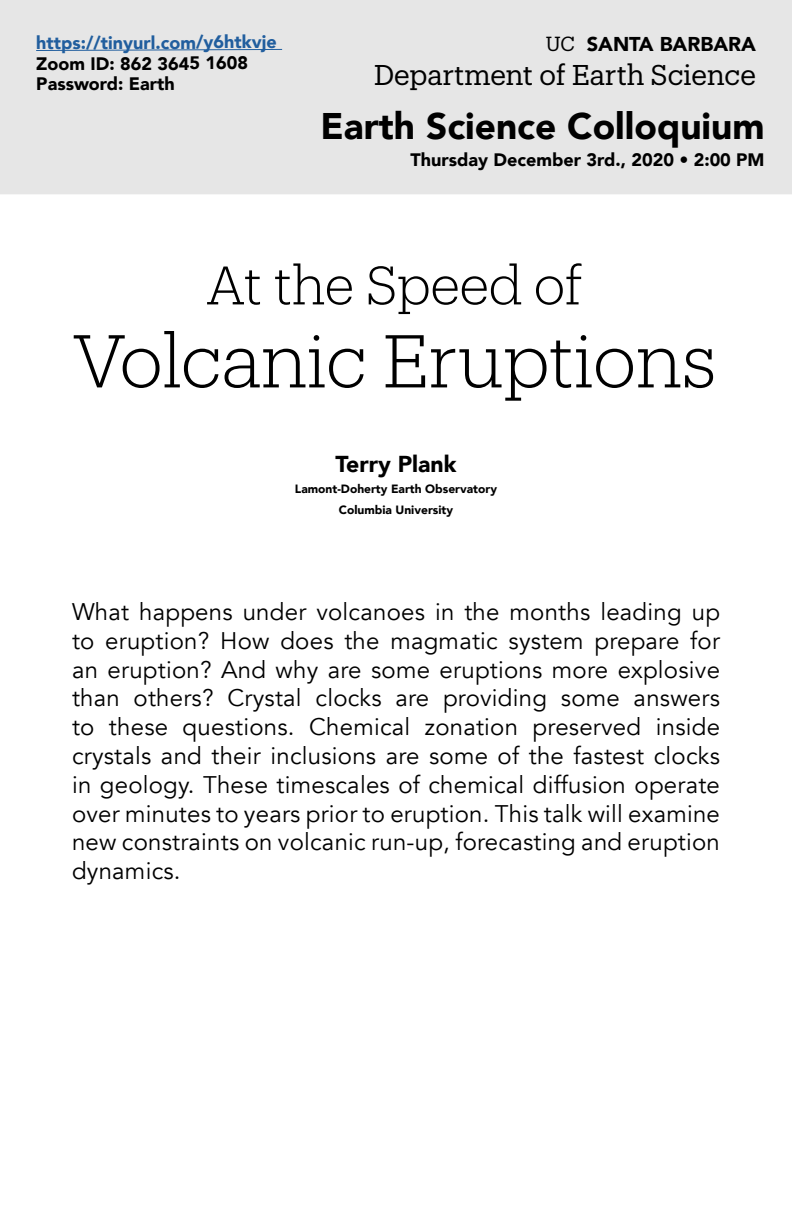
<style>
.page{position:relative;width:792px;height:1224px;background:#fff}
.page>*{position:absolute;margin:0;border:0;box-sizing:border-box;transform-origin:0 0}
.t1{font:300 73px "Produkt";color:#000}
.t2{font:300 53px "Produkt";letter-spacing:-.005em;color:#000}
.t3{font:900 37px "Avenir";color:#000}
.t4{font:28px "Produkt";letter-spacing:-.005em;color:#000}
.t5{font:24px/28.8px "Avenir";letter-spacing:.01em;color:#000;text-align:justify}
.t6{font:900 23px "Avenir";color:#000}
.t7{font:900 20px "Avenir";color:#000}
.t8{font:900 18px/20.1px "Avenir";letter-spacing:-.005em;color:#000}
.t9{font:900 18px "Avenir";color:#215e9e}
.t10{font:900 12px/21px "Avenir";color:#000;text-align:center}
.s1{font-family:"Produkt";font-weight:400}
</style>
<div class="page">
<div style="left:0;top:0;width:792px;height:194px;background:#e6e6e6"></div>
<svg style="left:35px;top:49px;width:248px;height:2px"></svg>
<p class="t9" style="left:36px;top:27px;width:242px">https://tinyurl.com/y6htkvje</p>
<p class="t8" style="left:36px;top:53px;width:213px">Zoom ID: 862 3645 1608<br>Password: Earth</p>
<p class="t7" style="left:546px;top:27px;width:212px"><span class="s1">UC</span> SANTA BARBARA</p>
<p class="t4" style="left:374px;top:55px;width:383px">Department of Earth Science</p>
<h3 class="t3" style="left:321px;top:95px;width:445px">Earth Science Colloquium</h3>
<p class="t8" style="left:410px;top:150px;width:356px">Thursday December 3rd., 2020 • 2:00 PM</p>
<h2 class="t2" style="left:206px;top:249px;width:378px">At the Speed of</h2>
<h1 class="t1" style="left:73px;top:312px;width:645px">Volcanic Eruptions</h1>
<p class="t6" style="left:336px;top:444px;width:122px">Terry Plank</p>
<p class="t10" style="left:295px;top:478px;width:204px">Lamont-Doherty Earth Observatory<br>Columbia University</p>
<p class="t5" style="left:72px;top:598px;width:650px">What happens under volcanoes in the months leading up to eruption? How does the magmatic system prepare for an eruption? And why are some eruptions more explosive than others? Crystal clocks are providing some answers to these questions. Chemical zonation preserved inside crystals and their inclusions are some of the fastest clocks in geology. These timescales of chemical diffusion operate over minutes to years prior to eruption. This talk will examine new constraints on volcanic run-up, forecasting and eruption dynamics.</p>
</div>
